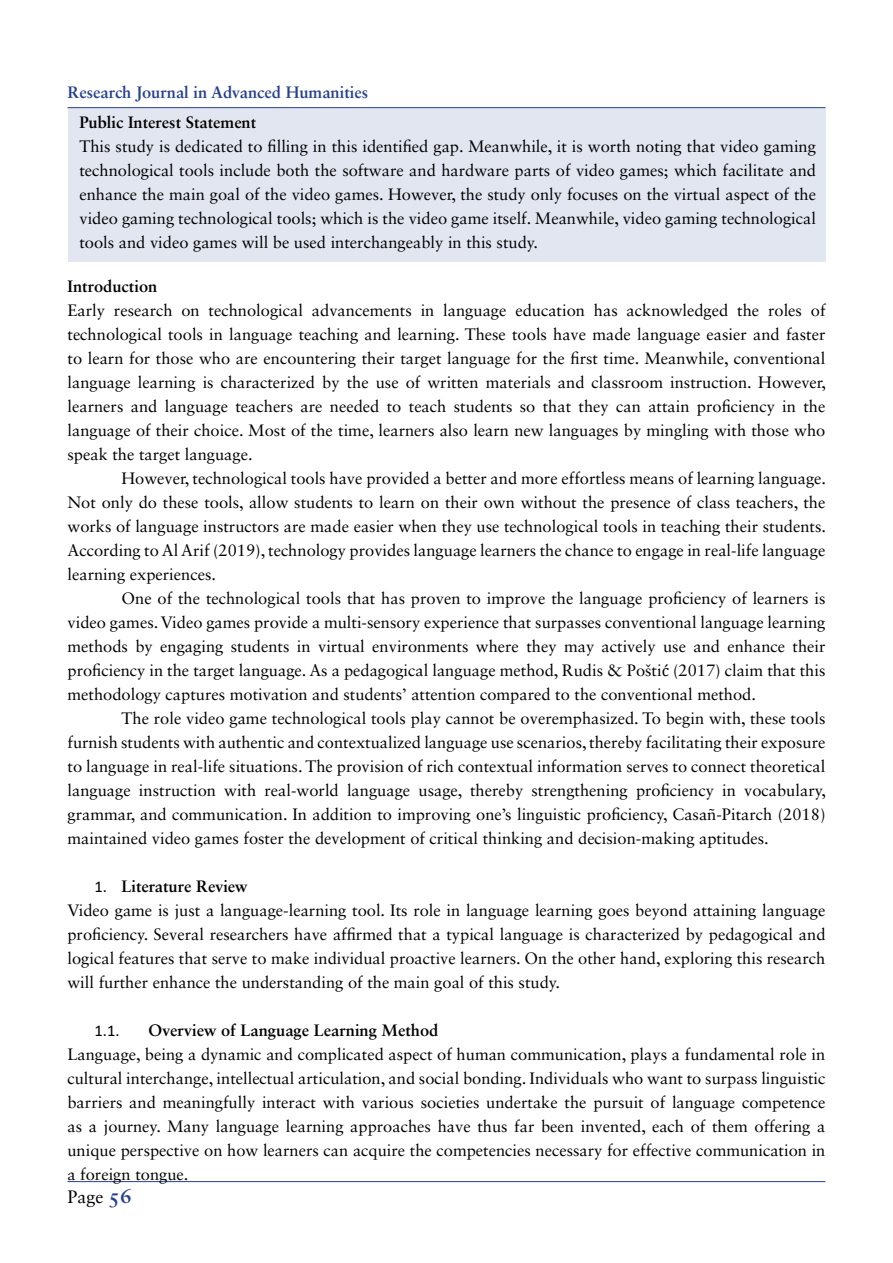
<style>
.page{position:relative;width:893px;height:1263px;background:#fff}
.page>*{position:absolute;margin:0;border:0;box-sizing:border-box;transform-origin:0 0}
.t1{font:18px "Sabon LT Std";color:#000}
.t2{font:16.5px/24px "Sabon LT Std";color:#000;text-align:justify}
.t3{font:700 16.5px "Sabon LT Std";color:#000}
.t4{font:700 16.5px "Sabon LT Std";color:#25408f}
.t5{font:16.5px "Calibri";color:#000}
.s1{font-family:"Cambria"}
.s2{font-family:"Calibri"}
.s3{font-weight:700}
.s4{font-weight:700;font-size:21px;color:#25408f}
</style>
<div class="page">
<hr style="left:68px;top:107px;width:757px;height:1px;background:#25408f">
<hr style="left:68px;top:1181px;width:757px;height:1px;background:#25408f">
<div style="left:68px;top:108px;width:758px;height:154px;background:#e2e6f0"></div>
<p class="t4" style="left:68px;top:82px;width:302px">Research Journal in Advanced Humanities</p>
<p class="t3" style="left:79px;top:112px;width:178px">Public Interest Statement</p>
<p class="t2" style="left:79px;top:134px;width:738px">This study is dedicated to filling in this identified gap. Meanwhile, it is worth noting that video gaming technological tools include both the software and hardware parts of video games; which facilitate and enhance the main goal of the video games. However, the study only focuses on the virtual aspect of the video gaming technological tools; which is the video game itself. Meanwhile, video gaming technological tools and video games will be used interchangeably in this study.</p>
<p class="t3" style="left:68px;top:276px;width:91px">Introduction</p>
<p class="t2" style="left:68px;top:298px;width:760px">Early research on technological advancements in language education has acknowledged the roles of technological tools in language teaching and learning. These tools have made language easier and faster to learn for those who are encountering their target language for the first time. Meanwhile, conventional language learning is characterized by the use of written materials and classroom instruction. However, learners and language teachers are needed to teach students so that they can attain proficiency in the language of their choice. Most of the time, learners also learn new languages by mingling with those who speak the target language.</p>
<p class="t2" style="left:68px;top:466px;width:760px;text-indent:54px">However, technological tools have provided a better and more effortless means of learning language.<br>Not only do these tools, allow students to learn on their own without the presence of class teachers, the works of language instructors are made easier when they use technological tools in teaching their students.<br>According to Al Arif (2019), technology provides language learners the chance to engage in real-life language learning experiences.</p>
<p class="t2" style="left:68px;top:586px;width:759px;text-indent:54px">One of the technological tools that has proven to improve the language proficiency of learners is video games. Video games provide a multi-sensory experience that surpasses conventional language learning methods by engaging students in virtual environments where they may actively use and enhance their proficiency in the target language. As a pedagogical language method, Rudis &amp; Pošti<span class="s1">ć</span> (2017) claim that this methodology captures motivation and students’ attention compared to the conventional method.</p>
<p class="t2" style="left:68px;top:706px;width:760px;text-indent:54px">The role video game technological tools play cannot be overemphasized. To begin with, these tools furnish students with authentic and contextualized language use scenarios, thereby facilitating their exposure to language in real-life situations. The provision of rich contextual information serves to connect theoretical language instruction with real-world language usage, thereby strengthening proficiency in vocabulary, grammar, and communication. In addition to improving one’s linguistic proficiency, Casañ-Pitarch (2018) maintained video games foster the development of critical thinking and decision-making aptitudes.</p>
<p class="t2" style="left:67px;top:874px;width:759px;text-align:left;text-indent:27px"><span class="s2">1.</span> <span class="s3">Literature Review<br></span>Video game is just a language-learning tool. Its role in language learning goes beyond attaining language proficiency. Several researchers have affirmed that a typical language is characterized by pedagogical and logical features that serve to make individual proactive learners. On the other hand, exploring this research will further enhance the understanding of the main goal of this study.</p>
<p class="t5" style="left:94px;top:1019px;width:27px">1.1.</p>
<p class="t3" style="left:148px;top:1020px;width:291px">Overview of Language Learning Method</p>
<p class="t2" style="left:67px;top:1042px;width:759px">Language, being a dynamic and complicated aspect of human communication, plays a fundamental role in cultural interchange, intellectual articulation, and social bonding. Individuals who want to surpass linguistic barriers and meaningfully interact with various societies undertake the pursuit of language competence as a journey. Many language learning approaches have thus far been invented, each of them offering a unique perspective on how learners can acquire the competencies necessary for effective communication in a foreign tongue.</p>
<p class="t1" style="left:68px;top:1185px;width:66px">Page <span class="s4">56</span></p>
</div>
